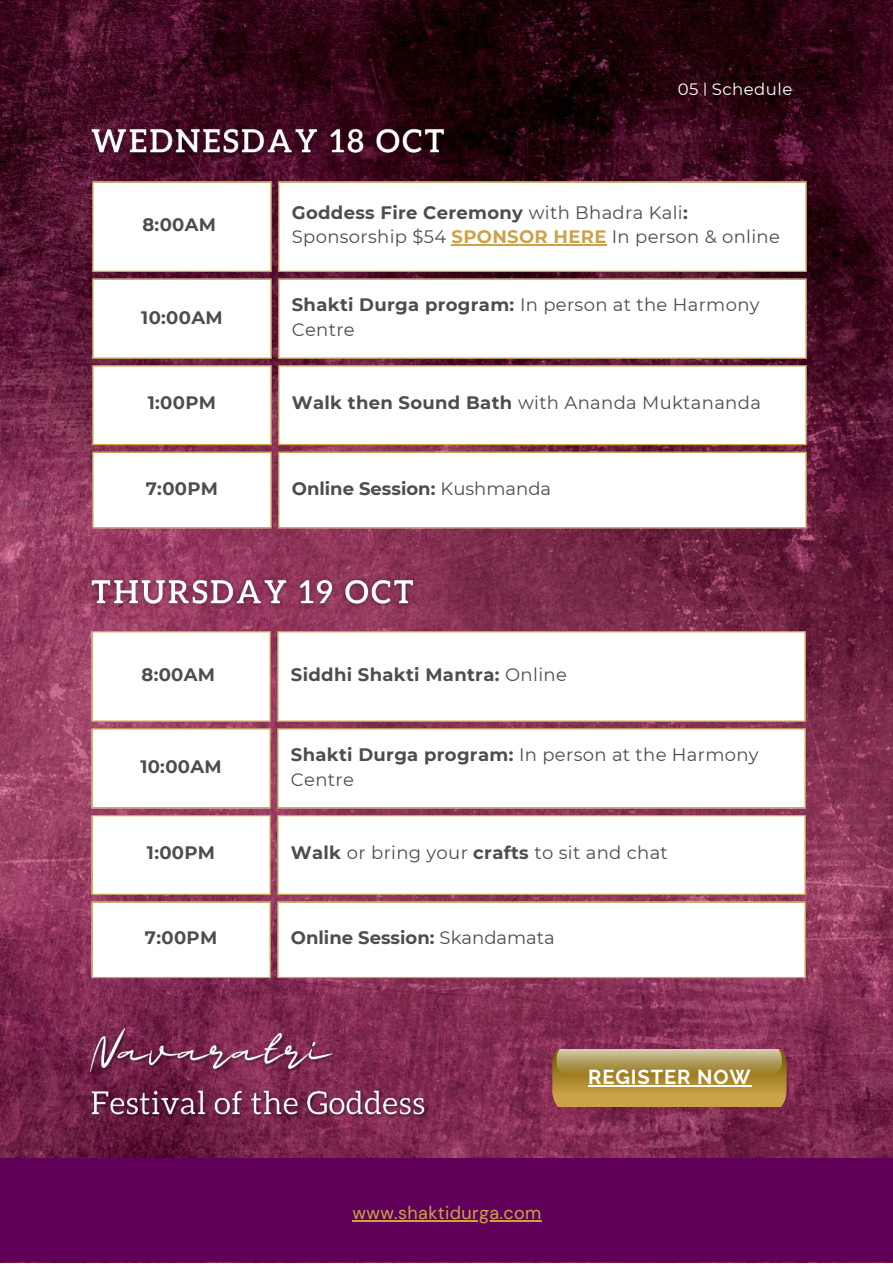
<style>
.page{position:relative;width:893px;height:1264px;background:#fff}
.page>*{position:absolute;margin:0;border:0;box-sizing:border-box;transform-origin:0 0}
.t1{font:700 20.1px "Raleway";letter-spacing:.045em;color:#fff}
.t2{font:18px/24.8px "Montserrat";letter-spacing:.02em;color:#4d4d4d}
.t3{font:700 18px "Montserrat";letter-spacing:.02em;color:#4d4d4d}
.t4{font:700 18px "Montserrat";color:#4d4d4d}
.t5{font:18px "DM Sans";letter-spacing:.02em;color:#cda349}
.t6{font:16.5px "Montserrat";letter-spacing:.03em;color:#fff}
.s1{font-weight:700}
.s2{font-weight:700;color:#cda349}
.s3{font-weight:400}
</style>
<div class="page">
<img style="left:0;top:0;width:892px;height:1158px">
<svg style="left:92px;top:181px;width:714px;height:347px"></svg>
<hr style="left:451px;top:244px;width:155px;height:1px;background:#cda349">
<hr style="left:92px;top:183px;width:1px;height:88px;background:#cda349">
<hr style="left:270px;top:183px;width:1px;height:88px;background:#cda349">
<hr style="left:92px;top:181px;width:179px;height:2px;background:#cda349">
<hr style="left:92px;top:271px;width:179px;height:1px;background:#cda349">
<hr style="left:278px;top:183px;width:1px;height:88px;background:#cda349">
<hr style="left:805px;top:183px;width:1px;height:88px;background:#cda349">
<hr style="left:278px;top:181px;width:528px;height:2px;background:#cda349">
<hr style="left:278px;top:271px;width:528px;height:1px;background:#cda349">
<hr style="left:92px;top:280px;width:1px;height:77px;background:#cda349">
<hr style="left:270px;top:280px;width:1px;height:77px;background:#cda349">
<hr style="left:92px;top:279px;width:179px;height:1px;background:#cda349">
<hr style="left:92px;top:357px;width:179px;height:1px;background:#cda349">
<hr style="left:278px;top:280px;width:1px;height:77px;background:#cda349">
<hr style="left:805px;top:280px;width:1px;height:77px;background:#cda349">
<hr style="left:278px;top:279px;width:528px;height:1px;background:#cda349">
<hr style="left:278px;top:357px;width:528px;height:1px;background:#cda349">
<hr style="left:92px;top:366px;width:1px;height:78px;background:#cda349">
<hr style="left:270px;top:366px;width:1px;height:78px;background:#cda349">
<hr style="left:92px;top:365px;width:179px;height:1px;background:#cda349">
<hr style="left:92px;top:444px;width:179px;height:1px;background:#cda349">
<hr style="left:278px;top:366px;width:1px;height:78px;background:#cda349">
<hr style="left:805px;top:366px;width:1px;height:78px;background:#cda349">
<hr style="left:278px;top:365px;width:528px;height:1px;background:#cda349">
<hr style="left:278px;top:444px;width:528px;height:1px;background:#cda349">
<hr style="left:92px;top:453px;width:1px;height:74px;background:#cda349">
<hr style="left:270px;top:453px;width:1px;height:74px;background:#cda349">
<hr style="left:92px;top:452px;width:179px;height:1px;background:#cda349">
<hr style="left:92px;top:527px;width:179px;height:1px;background:#cda349">
<hr style="left:278px;top:453px;width:1px;height:74px;background:#cda349">
<hr style="left:805px;top:453px;width:1px;height:74px;background:#cda349">
<hr style="left:278px;top:452px;width:528px;height:1px;background:#cda349">
<hr style="left:278px;top:527px;width:528px;height:1px;background:#cda349">
<img style="left:84px;top:121px;width:369px;height:42px">
<img style="left:84px;top:572px;width:337px;height:43px">
<svg style="left:91px;top:631px;width:714px;height:347px"></svg>
<hr style="left:91px;top:632px;width:2px;height:88px;background:#cda349">
<hr style="left:269px;top:632px;width:1px;height:88px;background:#cda349">
<hr style="left:91px;top:631px;width:179px;height:1px;background:#cda349">
<hr style="left:91px;top:720px;width:179px;height:1px;background:#cda349">
<hr style="left:277px;top:632px;width:1px;height:88px;background:#cda349">
<hr style="left:804px;top:632px;width:1px;height:88px;background:#cda349">
<hr style="left:277px;top:631px;width:528px;height:1px;background:#cda349">
<hr style="left:277px;top:720px;width:528px;height:1px;background:#cda349">
<hr style="left:91px;top:729px;width:2px;height:78px;background:#cda349">
<hr style="left:269px;top:729px;width:1px;height:78px;background:#cda349">
<hr style="left:91px;top:728px;width:179px;height:1px;background:#cda349">
<hr style="left:91px;top:807px;width:179px;height:1px;background:#cda349">
<hr style="left:277px;top:729px;width:1px;height:78px;background:#cda349">
<hr style="left:804px;top:729px;width:1px;height:78px;background:#cda349">
<hr style="left:277px;top:728px;width:528px;height:1px;background:#cda349">
<hr style="left:277px;top:807px;width:528px;height:1px;background:#cda349">
<hr style="left:91px;top:816px;width:2px;height:77px;background:#cda349">
<hr style="left:269px;top:816px;width:1px;height:77px;background:#cda349">
<hr style="left:91px;top:815px;width:179px;height:1px;background:#cda349">
<hr style="left:91px;top:893px;width:179px;height:1px;background:#cda349">
<hr style="left:277px;top:816px;width:1px;height:77px;background:#cda349">
<hr style="left:804px;top:816px;width:1px;height:77px;background:#cda349">
<hr style="left:277px;top:815px;width:528px;height:1px;background:#cda349">
<hr style="left:277px;top:893px;width:528px;height:1px;background:#cda349">
<hr style="left:91px;top:902px;width:2px;height:74px;background:#cda349">
<hr style="left:269px;top:902px;width:1px;height:74px;background:#cda349">
<hr style="left:91px;top:901px;width:179px;height:1px;background:#cda349">
<hr style="left:91px;top:976px;width:179px;height:2px;background:#cda349">
<hr style="left:277px;top:902px;width:1px;height:74px;background:#cda349">
<hr style="left:804px;top:902px;width:1px;height:74px;background:#cda349">
<hr style="left:277px;top:901px;width:528px;height:1px;background:#cda349">
<hr style="left:277px;top:976px;width:528px;height:2px;background:#cda349">
<div style="left:0;top:1158px;width:892px;height:104px;background:#600058"></div>
<svg style="left:704px;top:83px;width:1px;height:13px"></svg>
<hr style="left:352px;top:1220px;width:189px;height:1px;background:#cda349">
<img style="left:87px;top:1024px;width:253px;height:54px">
<img style="left:89px;top:1084px;width:340px;height:36px">
<svg style="left:552px;top:1049px;width:234px;height:57px;background:#b89a4e"></svg>
<hr style="left:588px;top:1085px;width:163px;height:1px;background:#fff">
<p class="t3" style="left:142px;top:213px;width:75px">8:00AM</p>
<p class="t3" style="left:141px;top:306px;width:83px">10:00AM</p>
<p class="t6" style="left:677px;top:79px;width:116px">05 Schedule</p>
<p class="t2" style="left:292px;top:200px;width:489px"><span class="s1">Goddess Fire Ceremony</span> with Bhadra Kali<span class="s1">:<br></span>Sponsorship $54 <span class="s2">SPONSOR HERE</span> In person &amp; online</p>
<p class="t2" style="left:292px;top:292px;width:469px"><span class="s1">Shakti Durga program:</span> In person at the Harmony<br>Centre</p>
<p class="t3" style="left:148px;top:392px;width:70px">1:00PM</p>
<p class="t2" style="left:292px;top:390px;width:470px"><span class="s1">Walk then Sound Bath</span> with Ananda Muktananda</p>
<p class="t3" style="left:146px;top:477px;width:74px">7:00PM</p>
<p class="t4" style="left:292px;top:477px;width:261px">Online Session: <span class="s3">Kushmanda</span></p>
<p class="t3" style="left:141px;top:663px;width:75px">8:00AM</p>
<p class="t3" style="left:291px;top:663px;width:277px">Siddhi Shakti Mantra: <span class="s3">Online</span></p>
<p class="t3" style="left:140px;top:756px;width:83px">10:00AM</p>
<p class="t2" style="left:291px;top:742px;width:469px"><span class="s1">Shakti Durga program:</span> In person at the Harmony<br>Centre</p>
<p class="t3" style="left:147px;top:841px;width:70px">1:00PM</p>
<p class="t2" style="left:291px;top:840px;width:378px"><span class="s1">Walk</span> or bring your <span class="s1">crafts</span> to sit and chat</p>
<p class="t3" style="left:145px;top:926px;width:74px">7:00PM</p>
<p class="t4" style="left:291px;top:926px;width:265px">Online Session: <span class="s3">Skandamata</span></p>
<p class="t5" style="left:352px;top:1201px;width:190px">www.shaktidurga.com</p>
<p class="t1" style="left:588px;top:1065px;width:164px">REGISTER NOW</p>
</div>
